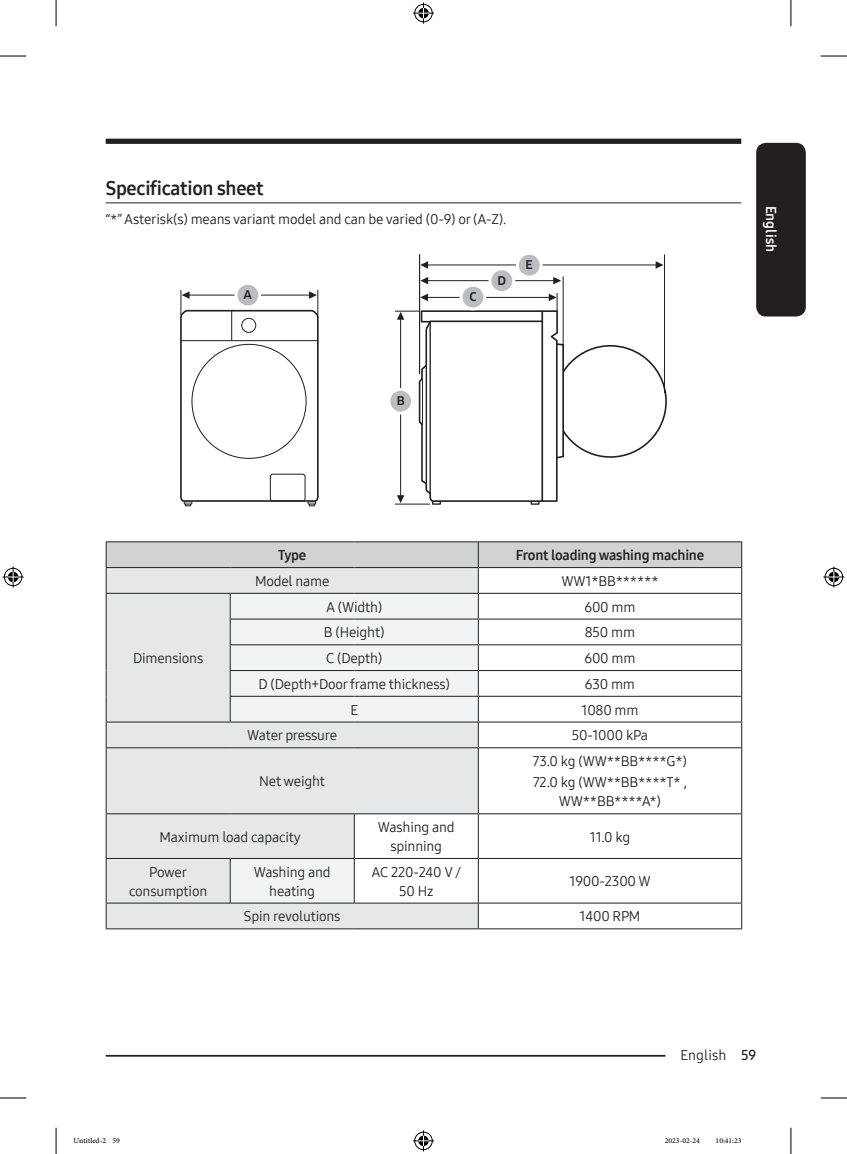
<style>
.page{position:relative;width:847px;height:1154px;background:#fff}
.page>*{position:absolute;margin:0;border:0;box-sizing:border-box;transform-origin:0 0}
.t1{font:19.25px "Samsung One 700";letter-spacing:-.015em;color:#231f20}
.P_Center{font:14px/18.9px "Samsung One 400";letter-spacing:-.015em;color:#231f20;text-align:center}
.P_Center-2{font:14px "Samsung One 700";letter-spacing:-.015em;color:#231f20}
.t2{font:14px "Samsung One 700";color:#fff}
.image{font:500 11.72px "Samsung Clan Pro";color:#231f20}
.t3{font:10.5px "Adobe Arabic";color:#000}
.s1{font-family:"Samsung One 600"}
</style>
<div class="page">
<div style="left:755px;top:143px;width:50px;height:173px;background:#231f20;border-radius:10px"></div>
<div style="left:106px;top:139px;width:635px;height:5px;background:#231f20"></div>
<hr style="left:106px;top:1055px;width:605px;height:1px;background:#231f20">
<div style="left:665px;top:1045px;width:76px;height:17px;background:#fff"></div>
<hr style="left:106px;top:202px;width:635px;height:1px;background:#231f20">
<div style="left:432px;top:500px;width:9px;height:5px;border:1px solid #231f20"></div>
<div style="left:530px;top:500px;width:9px;height:5px;border:1px solid #231f20"></div>
<hr style="left:394px;top:504px;width:36px;height:1px;background:#231f20">
<svg style="left:180px;top:284px;width:139px;height:223px"></svg>
<svg style="left:390px;top:254px;width:277px;height:250px"></svg>
<div style="left:107px;top:748px;width:370px;height:180px;background:#e6e7e9"></div>
<svg style="left:230px;top:748px;width:247px;height:154px;fill:#e6e7e9"></svg>
<hr style="left:106px;top:541px;width:124px;height:1px;background:#231f20">
<hr style="left:230px;top:541px;width:124px;height:1px;background:#231f20">
<hr style="left:354px;top:541px;width:124px;height:1px;background:#231f20">
<hr style="left:478px;top:541px;width:263px;height:1px;background:#231f20">
<svg style="left:106px;top:542px;width:636px;height:205px"></svg>
<hr style="left:106px;top:747px;width:124px;height:1px;background:#231f20">
<hr style="left:106px;top:748px;width:1px;height:65px;background:#231f20">
<hr style="left:230px;top:747px;width:124px;height:1px;background:#231f20">
<hr style="left:354px;top:747px;width:124px;height:1px;background:#231f20">
<hr style="left:478px;top:747px;width:263px;height:1px;background:#231f20">
<hr style="left:477px;top:748px;width:1px;height:65px;background:#231f20">
<hr style="left:741px;top:748px;width:1px;height:65px;background:#231f20">
<hr style="left:106px;top:813px;width:124px;height:1px;background:#231f20">
<hr style="left:106px;top:814px;width:1px;height:44px;background:#231f20">
<hr style="left:230px;top:813px;width:124px;height:1px;background:#231f20">
<hr style="left:354px;top:813px;width:124px;height:1px;background:#231f20">
<hr style="left:354px;top:814px;width:1px;height:44px;background:#231f20">
<hr style="left:478px;top:813px;width:263px;height:1px;background:#231f20">
<hr style="left:477px;top:814px;width:1px;height:44px;background:#231f20">
<hr style="left:741px;top:814px;width:1px;height:44px;background:#231f20">
<hr style="left:106px;top:858px;width:124px;height:1px;background:#231f20">
<hr style="left:106px;top:859px;width:1px;height:43px;background:#231f20">
<hr style="left:230px;top:858px;width:124px;height:1px;background:#231f20">
<hr style="left:230px;top:859px;width:1px;height:43px;background:#231f20">
<hr style="left:354px;top:858px;width:124px;height:1px;background:#231f20">
<hr style="left:354px;top:859px;width:1px;height:43px;background:#231f20">
<hr style="left:478px;top:858px;width:263px;height:1px;background:#231f20">
<hr style="left:477px;top:859px;width:1px;height:43px;background:#231f20">
<hr style="left:741px;top:859px;width:1px;height:43px;background:#231f20">
<hr style="left:106px;top:902px;width:124px;height:1px;background:#231f20">
<svg style="left:106px;top:903px;width:1px;height:25px"></svg>
<hr style="left:230px;top:902px;width:124px;height:1px;background:#231f20">
<hr style="left:354px;top:902px;width:124px;height:1px;background:#231f20">
<hr style="left:478px;top:902px;width:263px;height:1px;background:#231f20">
<svg style="left:477px;top:903px;width:1px;height:25px"></svg>
<svg style="left:741px;top:903px;width:1px;height:25px"></svg>
<hr style="left:106px;top:928px;width:124px;height:1px;background:#231f20">
<hr style="left:230px;top:928px;width:124px;height:1px;background:#231f20">
<hr style="left:354px;top:928px;width:124px;height:1px;background:#231f20">
<hr style="left:478px;top:928px;width:263px;height:1px;background:#231f20">
<svg style="left:0;top:56px;width:26px;height:1px"></svg>
<svg style="left:820px;top:56px;width:26px;height:1px"></svg>
<svg style="left:0;top:1097px;width:26px;height:1px"></svg>
<svg style="left:820px;top:1097px;width:26px;height:1px"></svg>
<svg style="left:56px;top:0;width:1px;height:26px"></svg>
<svg style="left:56px;top:1128px;width:1px;height:26px"></svg>
<svg style="left:790px;top:0;width:1px;height:26px"></svg>
<svg style="left:790px;top:1128px;width:1px;height:26px"></svg>
<svg style="left:413px;top:3px;width:21px;height:21px"></svg>
<svg style="left:413px;top:1130px;width:21px;height:21px"></svg>
<svg style="left:3px;top:566px;width:21px;height:21px"></svg>
<svg style="left:823px;top:566px;width:21px;height:21px"></svg>
<h2 class="t1" style="left:106px;top:175px;width:159px">Specification sheet</h2>
<p class="P_Center" style="left:106px;top:209px;width:402px">“*” Asterisk(s) means variant model and can be varied (0-9) or (A-Z).</p>
<p class="image" style="left:243px;top:288px;width:10px">A</p>
<p class="image" style="left:469px;top:290px;width:9px">C</p>
<p class="image" style="left:497px;top:274px;width:10px">D</p>
<p class="image" style="left:525px;top:258px;width:9px">E</p>
<p class="image" style="left:396px;top:394px;width:10px">B</p>
<p class="P_Center" style="left:133px;top:648px;width:72px">Dimensions</p>
<p class="P_Center-2" style="left:278px;top:546px;width:30px">Type</p>
<p class="P_Center-2" style="left:515px;top:546px;width:190px">Front loading washing machine</p>
<p class="P_Center" style="left:255px;top:571px;width:76px">Model name</p>
<p class="P_Center" style="left:561px;top:571px;width:99px">WW1*BB******</p>
<p class="P_Center" style="left:326px;top:597px;width:58px">A (Width)</p>
<p class="P_Center" style="left:584px;top:597px;width:52px">600 mm</p>
<p class="P_Center" style="left:324px;top:623px;width:62px">B (Height)</p>
<p class="P_Center" style="left:584px;top:623px;width:52px">850 mm</p>
<p class="P_Center" style="left:326px;top:648px;width:58px">C (Depth)</p>
<p class="P_Center" style="left:584px;top:648px;width:52px">600 mm</p>
<p class="P_Center" style="left:258px;top:674px;width:193px">D (Depth+Door frame thickness)</p>
<p class="P_Center" style="left:584px;top:674px;width:52px">630 mm</p>
<p class="P_Center" style="left:350px;top:700px;width:9px">E</p>
<p class="P_Center" style="left:581px;top:700px;width:59px">1080 mm</p>
<p class="P_Center" style="left:247px;top:726px;width:91px">Water pressure</p>
<p class="P_Center" style="left:571px;top:726px;width:78px">50-1000 kPa</p>
<p class="P_Center" style="left:259px;top:772px;width:67px">Net weight</p>
<p class="P_Center" style="left:532px;top:751px;width:155px">73.0 kg (WW**BB****G*)</p>
<p class="P_Center" style="left:533px;top:773px;width:155px">72.0 kg (WW**BB****T* ,<br>WW**BB****A*)</p>
<p class="P_Center" style="left:159px;top:827px;width:143px">Maximum load capacity</p>
<p class="P_Center" style="left:377px;top:817px;width:78px">Washing and spinning</p>
<p class="P_Center" style="left:589px;top:827px;width:42px">11.0 kg</p>
<p class="P_Center" style="left:129px;top:862px;width:80px">Power consumption</p>
<p class="P_Center" style="left:254px;top:862px;width:78px">Washing and heating</p>
<p class="P_Center" style="left:371px;top:862px;width:91px">AC 220-240 V /<br>50 Hz</p>
<p class="P_Center" style="left:569px;top:872px;width:83px">1900-2300 W</p>
<p class="P_Center" style="left:244px;top:907px;width:98px">Spin revolutions</p>
<p class="P_Center" style="left:579px;top:907px;width:62px">1400 RPM</p>
<p class="t2" style="left:780px;top:205px;width:48px;rotate:90deg">English</p>
<p class="P_Center" style="left:680px;top:1045px;width:77px">English <span class="s1">59</span></p>
<p class="t3" style="left:74px;top:1133px;width:48px">Untitled-2 59</p>
<p class="t3" style="left:664px;top:1133px;width:37px">2023-02-24</p>
<p class="t3" style="left:715px;top:1133px;width:27px">10:41:23</p>
</div>
